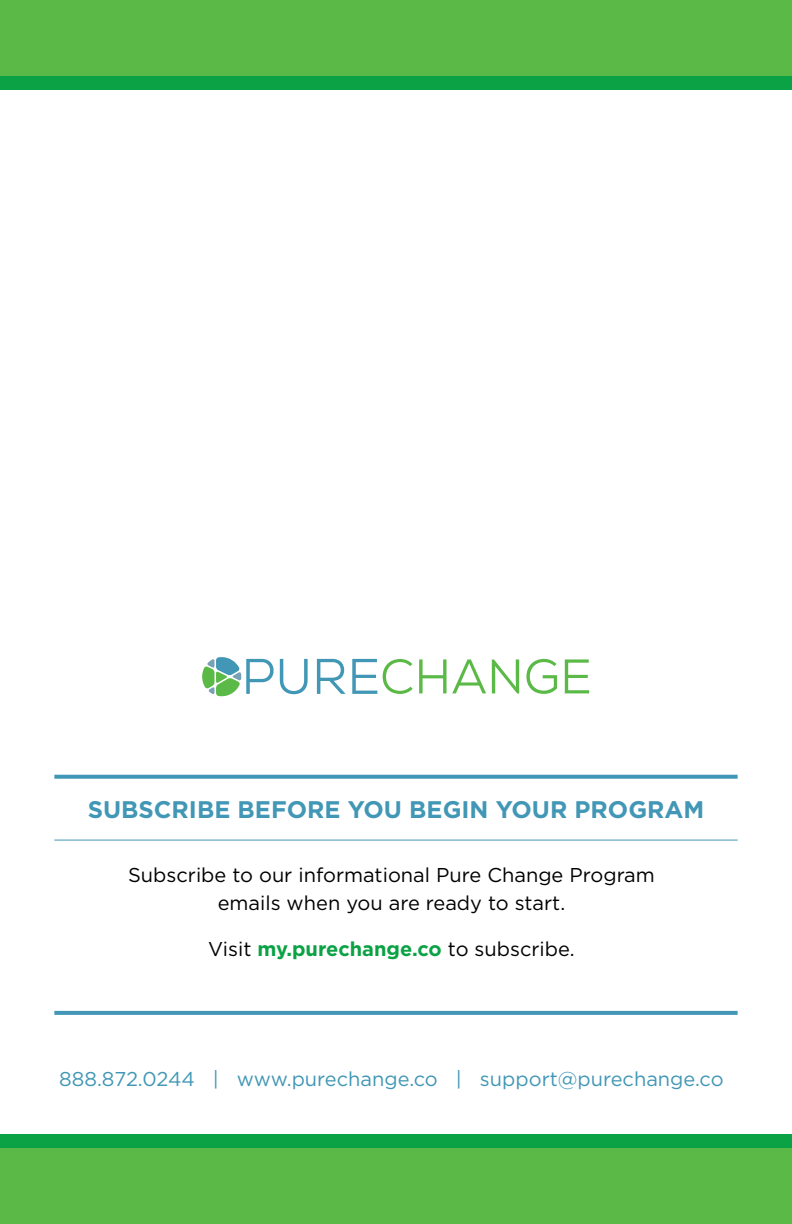
<style>
.page{position:relative;width:792px;height:1224px;background:#fff}
.page>*{position:absolute;margin:0;border:0;box-sizing:border-box;transform-origin:0 0}
.t1{font:700 24px "Gotham";color:#4197b5}
.t2{font:20px/28px "Gotham";color:#000;text-align:center}
.t3{font:20px "Gotham";color:#4197b5}
.s1{font-weight:700;color:#0aa245}
</style>
<div class="page">
<svg style="left:202px;top:657px;width:175px;height:39px"></svg>
<svg style="left:383px;top:659px;width:206px;height:35px"></svg>
<div style="left:0;top:0;width:792px;height:76px;background:#5bba47"></div>
<div style="left:0;top:1148px;width:792px;height:76px;background:#5bba47"></div>
<div style="left:0;top:76px;width:792px;height:14px;background:#0aa245"></div>
<div style="left:0;top:1134px;width:792px;height:14px;background:#0aa245"></div>
<svg style="left:54px;top:775px;width:684px;height:4px;background:#4e9eba"></svg>
<hr style="left:54px;top:840px;width:684px;height:1px;background:#4197b5">
<svg style="left:54px;top:1011px;width:684px;height:4px;background:#469ab7"></svg>
<p class="t1" style="left:88px;top:795px;width:18px">SUBSCR</p>
<p class="t1" style="left:189px;top:795px;width:116px">IBE BEFORE</p>
<p class="t1" style="left:348px;top:795px;width:19px">YOU</p>
<p class="t1" style="left:409px;top:795px;width:18px">BEG</p>
<p class="t1" style="left:462px;top:795px;width:53px">IN YOUR</p>
<p class="t1" style="left:575px;top:795px;width:19px">PROGRAM</p>
<p class="t2" style="left:128px;top:860px;width:528px">Subscribe to our informational Pure Change Program emails when you are ready to start.</p>
<p class="t2" style="left:208px;top:934px;width:368px">Visit <span class="s1">MY.PURECHANGE.CO</span> to subscribe.</p>
<p class="t3" style="left:59px;top:1068px;width:666px">888.872.0244 | www.purechange.co | support@purechange.co</p>
</div>
